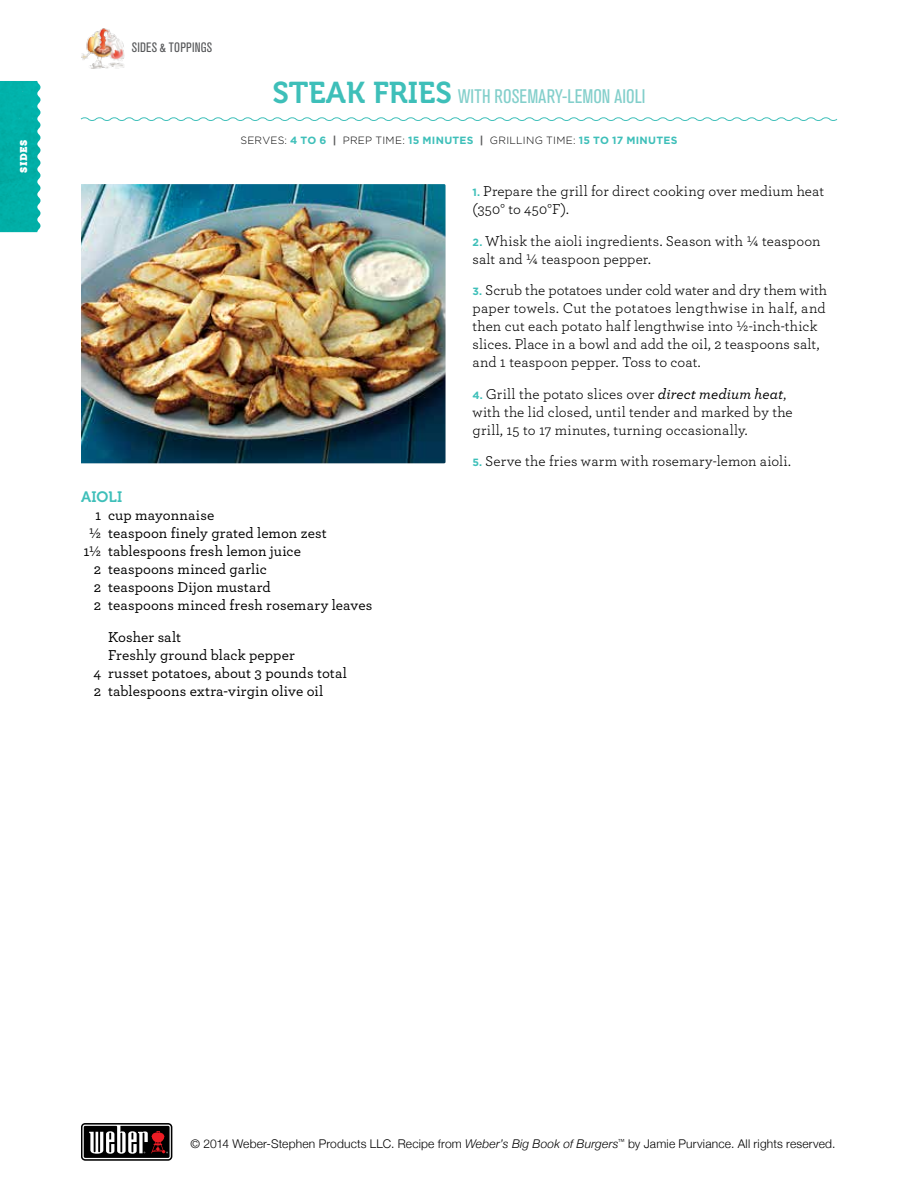
<style>
.page{position:relative;width:918px;height:1188px;background:#fff}
.page>*{position:absolute;margin:0;border:0;box-sizing:border-box;transform-origin:0 0}
.t1{font:condensed 19.5px "Akzidenz Grotesk BQ";letter-spacing:.005em;color:#83cfcb}
.t2{font:15px/18px "Archer";letter-spacing:.005em;color:#000}
.t3{font:500 15px "Archer";letter-spacing:.01em;color:#000}
.t4{font:15px "Museo 700";color:#3ebfb9}
.t5{font:condensed 13.5px "Akzidenz Grotesk BQ";letter-spacing:.015em;color:#58595b}
.t6{font:300 12px "Helvetica Neue";letter-spacing:.015em;color:#000}
.t7{font:700 10.5px "Gotham";letter-spacing:.025em;color:#3ebfb9}
.t8{font:300 10.5px "Gotham";letter-spacing:.02em;color:#000}
.t9{font:9.75px "Museo Slab";letter-spacing:.05em;color:#fff}
.s1{font-family:"Museo 700";font-stretch:normal;font-size:30px;color:#3ebfb9}
.s2{font-weight:700;color:#3ebfb9}
.s3{font-weight:700;color:#58595b}
.s4{font-weight:300;color:#000}
.s5{color:#58595b}
.s6{font-family:"Gotham";font-weight:700;font-size:10.5px;color:#3ebfb9}
.s7{font-family:"Archer Medium LF Italic"}
.s8{font-style:italic}
</style>
<div class="page">
<svg style="left:81px;top:1123px;width:91px;height:38px"></svg>
<svg style="left:82px;top:1125px;width:89px;height:34px"></svg>
<img style="left:81px;top:184px;width:365px;height:279px">
<svg style="left:80px;top:117px;width:758px;height:4px"></svg>
<img style="left:0;top:81px;width:41px;height:151px">
<img style="left:81px;top:28px;width:44px;height:41px">
<p class="t9" style="left:18px;top:173px;width:34px;rotate:-90deg">Sides</p>
<p class="t5" style="left:132px;top:40px;width:82px">SIDES &amp; TOPPINGS</p>
<h1 class="t1" style="left:272px;top:86px;width:375px"><span class="s1">STEAK FRIES</span> WITH ROSEMARY-LEMON AIOLI</h1>
<p class="t8" style="left:240px;top:134px;width:118px">SERVES: <span class="s2">4 TO 6</span> <span class="s3">|</span> PREP</p>
<p class="t7" style="left:375px;top:133px;width:304px"><span class="s4">TIME:</span> 15 MINUTES <span class="s5">|</span> <span class="s4">GRILLING TIME:</span> 15 TO 17 MINUTES</p>
<p class="t2" style="left:472px;top:182px;width:353px"><span class="s6">1.</span> Prepare the grill for direct cooking over medium heat (350° to 450°F).</p>
<p class="t2" style="left:472px;top:231px;width:349px"><span class="s6">2.</span> Whisk the aioli ingredients. Season with ¼ teaspoon salt and ¼ teaspoon pepper.</p>
<p class="t2" style="left:472px;top:281px;width:356px"><span class="s6">3.</span> Scrub the potatoes under cold water and dry them with paper towels. Cut the potatoes lengthwise in half, and then cut each potato half lengthwise into ½-inch-thick slices. Place in a bowl and add the oil, 2 teaspoons salt, and 1 teaspoon pepper. Toss to coat.</p>
<p class="t2" style="left:472px;top:384px;width:322px"><span class="s6">4.</span> Grill the potato slices over <span class="s7">direct medium heat</span>, with the lid closed, until tender and marked by the grill, 15 to 17 minutes, turning occasionally.</p>
<p class="t2" style="left:472px;top:452px;width:320px"><span class="s6">5.</span> Serve the fries warm with rosemary-lemon aioli.</p>
<p class="t4" style="left:81px;top:489px;width:43px">AIOLI</p>
<p class="t3" style="left:95px;top:506px;width:121px">1 cup mayonnaise</p>
<p class="t3" style="left:89px;top:524px;width:239px">½ teaspoon finely grated lemon zest</p>
<p class="t3" style="left:84px;top:542px;width:219px">1½ tablespoons fresh lemon juice</p>
<p class="t3" style="left:94px;top:560px;width:175px">2 teaspoons minced garlic</p>
<p class="t3" style="left:94px;top:578px;width:179px">2 teaspoons Dijon mustard</p>
<p class="t3" style="left:94px;top:596px;width:280px">2 teaspoons minced fresh rosemary leaves</p>
<p class="t3" style="left:108px;top:627px;width:75px">Kosher salt</p>
<p class="t3" style="left:108px;top:645px;width:188px">Freshly ground black pepper</p>
<p class="t3" style="left:94px;top:663px;width:255px">4 russet potatoes, about 3 pounds total</p>
<p class="t3" style="left:94px;top:681px;width:231px">2 tablespoons extra-virgin olive oil</p>
<p class="t6" style="left:191px;top:1134px;width:646px">© 2014 Weber-Stephen Products LLC. Recipe from <span class="s8">Weber’s Big Book of Burgers</span><sup>™</sup> by Jamie Purviance. All rights reserved.</p>
</div>
